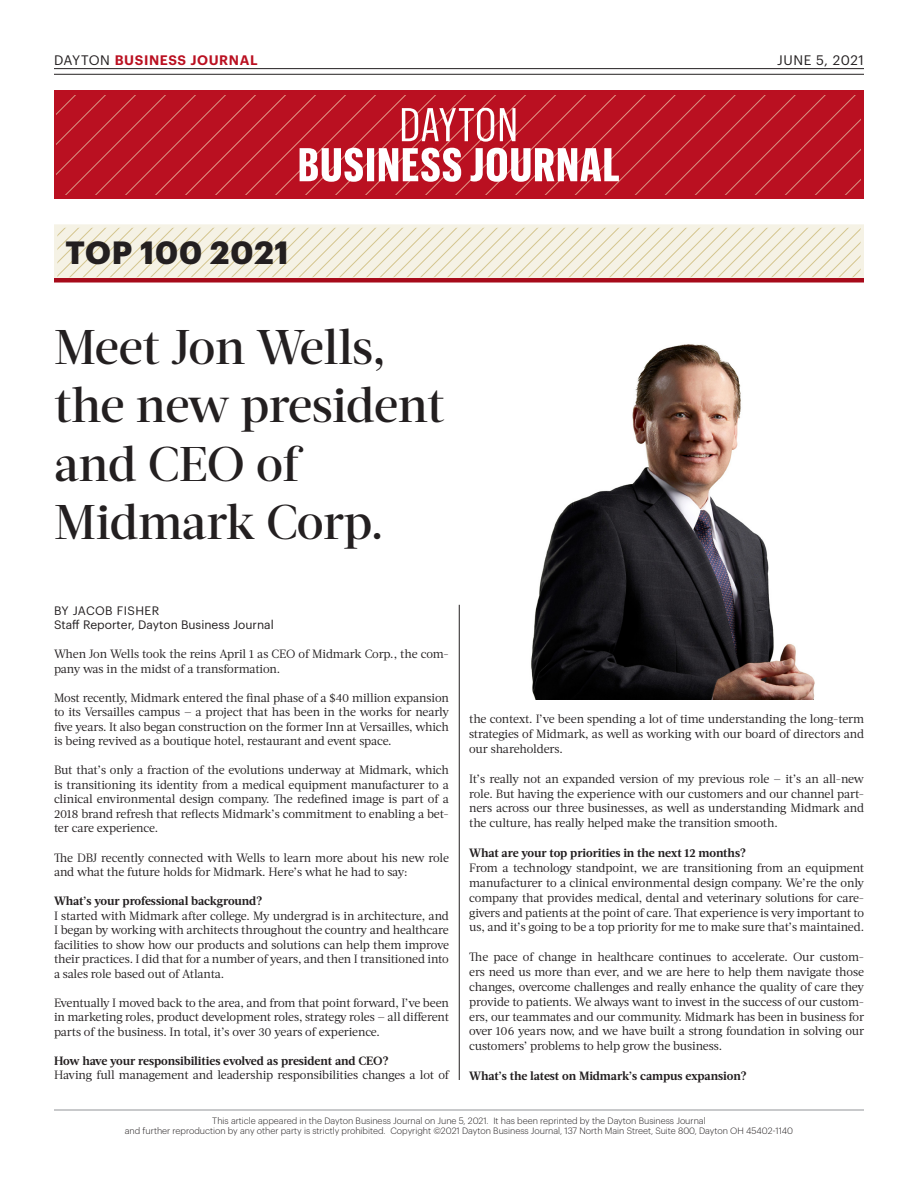
<style>
.page{position:relative;width:918px;height:1188px;background:#fff}
.page>*{position:absolute;margin:0;border:0;box-sizing:border-box;transform-origin:0 0}
.t1{font:500 48.6px/58.3px "Acta Headline";letter-spacing:-.015em;color:#231f20}
.t2{font:700 31.5px "Graphik";letter-spacing:.03em;color:#231f20}
.t3{font:600 13.5px "Graphik";letter-spacing:.045em;color:#ba1021}
.t4{font:13.5px "Graphik";letter-spacing:.045em;color:#231f20}
.t5{font:12px/14.5px "Acta";letter-spacing:-.01em;color:#231f20;text-align:justify}
.t6{font:700 12px "Acta";letter-spacing:-.01em;color:#231f20}
.t7{font:12px "Graphik";color:#231f20}
.t8{font:12px "Graphik";letter-spacing:.035em;color:#231f20}
.t9{font:300 9px "Graphik";color:#231f20}
.s1{font-weight:400;color:#231f20}
</style>
<div class="page">
<hr style="left:54px;top:1110px;width:810px;height:1px;background:#939598">
<hr style="left:54px;top:68px;width:810px;height:1px;background:#231f20">
<hr style="left:54px;top:74px;width:810px;height:1px;background:#231f20">
<div style="left:54px;top:91px;width:810px;height:108px;background:#ba1021"></div>
<svg style="left:57px;top:95px;width:804px;height:99px"></svg>
<img style="left:300px;top:148px;width:319px;height:34px">
<img style="left:402px;top:108px;width:114px;height:34px">
<div style="left:58px;top:228px;width:802px;height:49px;background:#f5f2e5"></div>
<div style="left:54px;top:224px;width:810px;height:57px;border:3px solid #f5f2e5"></div>
<div style="left:54px;top:278px;width:810px;height:5px;background:#a70a1a"></div>
<img style="left:531px;top:344px;width:284px;height:356px">
<hr style="left:459px;top:605px;width:1px;height:475px;background:#231f20">
<p class="t3" style="left:54px;top:50px;width:205px"><span class="s1">DAYTON</span> BUSINESS JOURNAL</p>
<p class="t2" style="left:65px;top:228px;width:225px">TOP 100 2021</p>
<p class="t1" style="left:54px;top:318px;width:392px">Meet Jon Wells, the new president and CEO of<br>Midmark Corp.</p>
<p class="t4" style="left:777px;top:50px;width:88px">JUNE 5, 2021</p>
<p class="t8" style="left:54px;top:601px;width:107px">BY JACOB FISHER</p>
<p class="t7" style="left:54px;top:616px;width:221px">Staff Reporter, Dayton Business Journal</p>
<p class="t5" style="left:54px;top:647px;width:396px">When Jon Wells took the reins April 1 as CEO of Midmark Corp., the com&shy;pany was in the midst of a transformation.</p>
<p class="t5" style="left:54px;top:690px;width:397px">Most recently, Midmark entered the final phase of a $40 million expansion to its Versailles campus — a project that has been in the works for nearly five years. It also began construction on the former Inn at Versailles, which is being revived as a boutique hotel, restaurant and event space.</p>
<p class="t5" style="left:54px;top:763px;width:396px">But that’s only a fraction of the evolutions underway at Midmark, which is transitioning its identity from a medical equipment manufacturer to a clinical environmental design company. The redefined image is part of a 2018 brand refresh that reflects Midmark’s commitment to enabling a bet&shy;ter care experience.</p>
<p class="t5" style="left:54px;top:850px;width:396px">The DBJ recently connected with Wells to learn more about his new role and what the future holds for Midmark. Here’s what he had to say:</p>
<p class="t6" style="left:54px;top:894px;width:210px">What’s your professional background?</p>
<p class="t5" style="left:54px;top:908px;width:396px">I started with Midmark after college. My undergrad is in architecture, and I began by working with architects throughout the country and healthcare facilities to show how our products and solutions can help them improve their practices. I did that for a number of years, and then I transitioned into a sales role based out of Atlanta.</p>
<p class="t5" style="left:54px;top:995px;width:396px">Eventually I moved back to the area, and from that point forward, I’ve been in marketing roles, product development roles, strategy roles — all different parts of the business. In total, it’s over 30 years of experience.</p>
<p class="t6" style="left:54px;top:1054px;width:336px">How have your responsibilities evolved as president and CEO?</p>
<p class="t5" style="left:54px;top:1068px;width:396px">Having full management and leadership responsibilities changes a lot of</p>
<p class="t5" style="left:469px;top:712px;width:397px">the context. I’ve been spending a lot of time understanding the long-term strategies of Midmark, as well as working with our board of directors and our shareholders.</p>
<p class="t5" style="left:469px;top:771px;width:396px">It’s really not an expanded version of my previous role — it’s an all-new role. But having the experience with our customers and our channel part&shy;ners across our three businesses, as well as understanding Midmark and the culture, has really helped make the transition smooth.</p>
<p class="t6" style="left:469px;top:846px;width:279px">What are your top priorities in the next 12 months?</p>
<p class="t5" style="left:469px;top:860px;width:397px">From a technology standpoint, we are transitioning from an equipment manufacturer to a clinical environmental design company. We’re the only company that provides medical, dental and veterinary solutions for care&shy;givers and patients at the point of care. That experience is very important to us, and it’s going to be a top priority for me to make sure that’s maintained.</p>
<p class="t5" style="left:469px;top:950px;width:396px">The pace of change in healthcare continues to accelerate. Our custom&shy;ers need us more than ever, and we are here to help them navigate those changes, overcome challenges and really enhance the quality of care they provide to patients. We always want to invest in the success of our custom&shy;ers, our teammates and our community. Midmark has been in business for over 106 years now, and we have built a strong foundation in solving our customers’ problems to help grow the business.</p>
<p class="t6" style="left:469px;top:1069px;width:279px">What’s the latest on Midmark’s campus expansion?</p>
<p class="t9" style="left:212px;top:1114px;width:495px">This article appeared in the Dayton Business Journal on June 5, 2021. It has been reprinted by the Dayton Business Journal</p>
<p class="t9" style="left:125px;top:1124px;width:670px">and further reproduction by any other party is strictly prohibited. Copyright ©2021 Dayton Business Journal, 137 North Main Street, Suite 800, Dayton OH 45402-1140</p>
</div>
